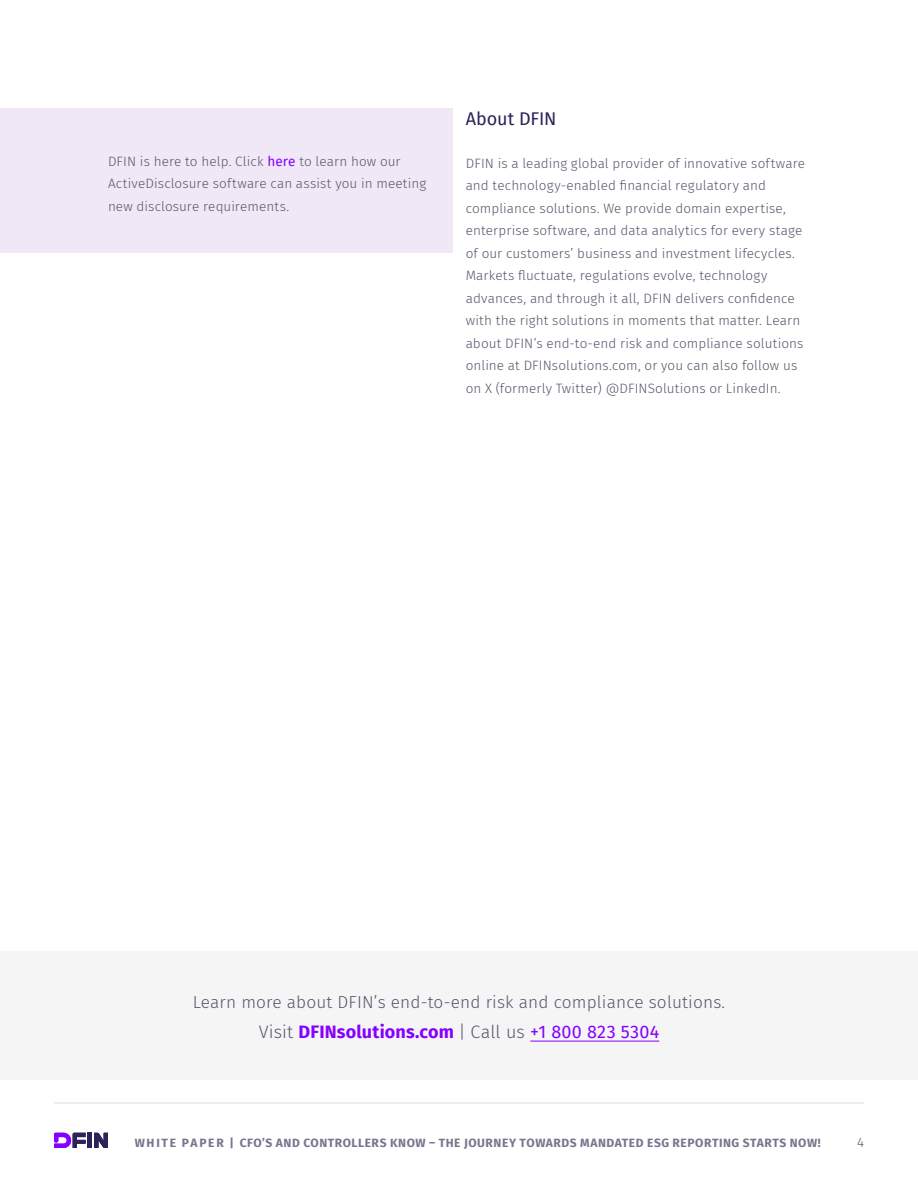
<style>
.page{position:relative;width:918px;height:1188px;background:#fff}
.page>*{position:absolute;margin:0;border:0;box-sizing:border-box;transform-origin:0 0}
.Small_Back_Page_Boiler_Plate{font:700 18px "Fira Sans";letter-spacing:.01em;color:#8700ff}
.t1{font:18px "Fira Sans";letter-spacing:-.005em;color:#2a225a}
.Small_Back_Page_Boiler_Plate-2{font:300 17.25px "Fira Sans";letter-spacing:.01em;color:#57576b}
.Body_Copy{font:300 13.5px/22.5px "Fira Sans";letter-spacing:.01em;color:#57576b}
.t2{font:700 12px "Fira Sans";letter-spacing:.045em;color:#7a748c}
.s1{font-weight:400;color:#8700ff}
.s2{font-weight:300;color:#57576b}
.s3{font-weight:400}
</style>
<div class="page">
<hr style="left:54px;top:1103px;width:810px;height:1px;background:#dcdce1">
<div style="left:0;top:108px;width:452px;height:145px;background:#f0e8f7"></div>
<div style="left:0;top:951px;width:918px;height:129px;background:#f5f5f6"></div>
<hr style="left:530px;top:1041px;width:129px;height:1px;background:#8700ff">
<hr style="left:88px;top:1133px;width:4px;height:15px;background:#2d235a">
<svg style="left:94px;top:1133px;width:14px;height:15px"></svg>
<svg style="left:54px;top:1133px;width:32px;height:15px"></svg>
<p class="Body_Copy" style="left:108px;top:150px;width:320px">DFIN is here to help. Click <span class="s1">here</span> to learn how our<br>ActiveDisclosure software can assist you in meeting new disclosure requirements.</p>
<h3 class="t1" style="left:466px;top:105px;width:92px">About DFIN</h3>
<p class="Body_Copy" style="left:466px;top:152px;width:341px">DFIN is a leading global provider of innovative software and technology-enabled financial regulatory and compliance solutions. We provide domain expertise, enterprise software, and data analytics for every stage of our customers’ business and investment lifecycles.<br>Markets fluctuate, regulations evolve, technology advances, and through it all, DFIN delivers confidence with the right solutions in moments that matter. Learn about DFIN’s end-to-end risk and compliance solutions online at DFINsolutions.com, or you can also follow us on X (formerly Twitter) @DFINSolutions or LinkedIn.</p>
<p class="Small_Back_Page_Boiler_Plate-2" style="left:193px;top:990px;width:534px">Learn more about DFIN’s end-to-end risk and compliance solutions.</p>
<p class="Small_Back_Page_Boiler_Plate" style="left:259px;top:1017px;width:402px"><span class="s2">Visit</span> DFINsolutions.com <span class="s2">| Call us</span> <span class="s3">+1 800 823 5304</span></p>
<p class="t2" style="left:135px;top:1133px;width:688px">WHITE PAPER | CFO’S AND CONTROLLERS KNOW – THE JOURNEY TOWARDS MANDATED ESG REPORTING STARTS NOW!</p>
<p class="Body_Copy" style="left:857px;top:1131px;width:8px">4</p>
</div>
